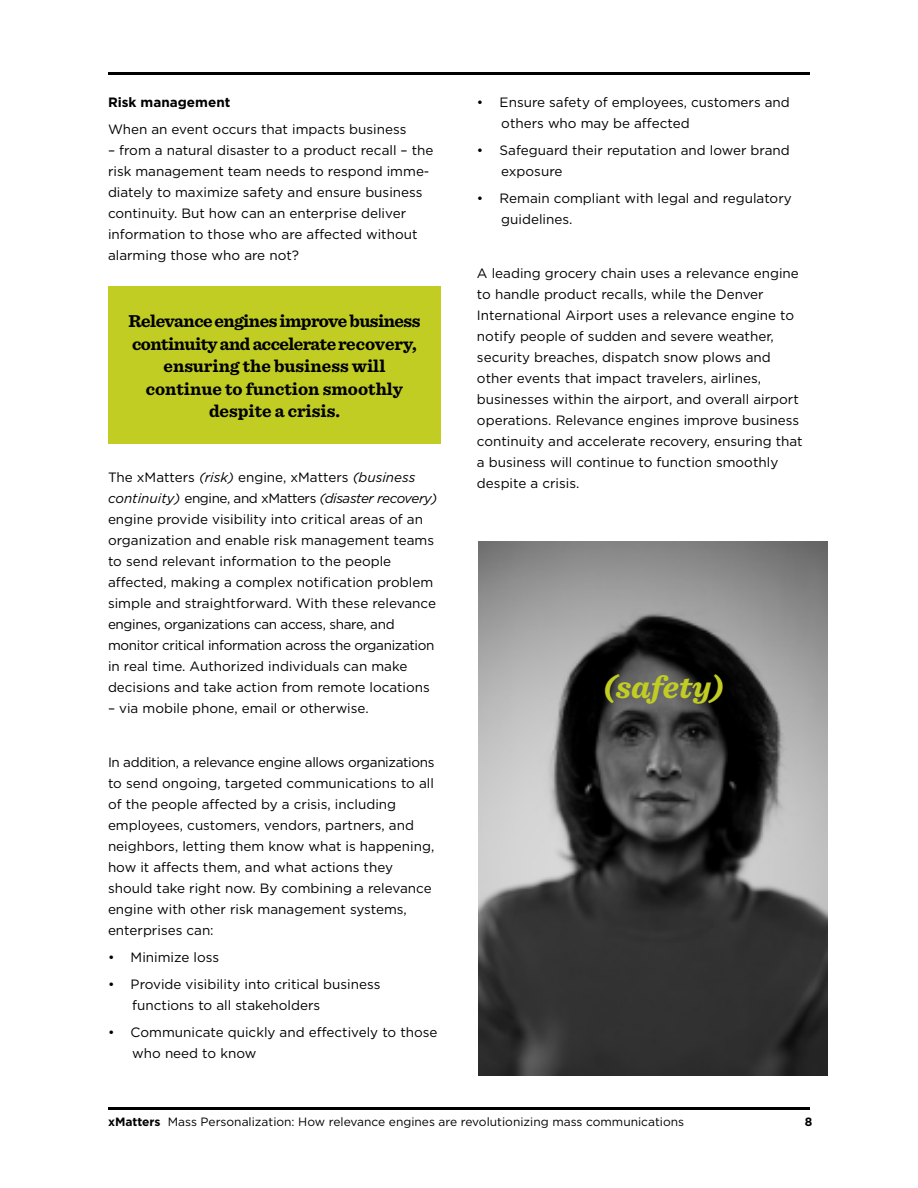
<style>
.page{position:relative;width:918px;height:1188px;background:#fff}
.page>*{position:absolute;margin:0;border:0;box-sizing:border-box;transform-origin:0 0}
.t1{font:italic 700 33px "Sentinel";letter-spacing:-.005em;color:#c1cd23}
.t2{font:700 18px/22.5px "Sentinel";letter-spacing:-.005em;color:#000;text-align:center}
.t3{font:13.5px/21px "Gotham";color:#000}
.t4{font:700 13.5px "Gotham";color:#000}
.t5{font:12px "Gotham";color:#000}
.t6{font:700 12px "Gotham";color:#000}
.s1{font-style:italic}
.s2{font-weight:700}
</style>
<div class="page">
<hr style="left:108px;top:1107px;width:702px;height:3px;background:#000">
<hr style="left:108px;top:72px;width:702px;height:3px;background:#000">
<div style="left:108px;top:286px;width:333px;height:157px;background:#c1cd23"></div>
<img style="left:478px;top:542px;width:350px;height:534px">
<p class="t4" style="left:108px;top:93px;width:124px">Risk management</p>
<p class="t3" style="left:108px;top:118px;width:300px">When an event occurs that impacts business</p>
<p class="t3" style="left:108px;top:139px;width:327px">– from a natural disaster to a product recall – the risk management team needs to respond imme&shy;diately to maximize safety and ensure business continuity. But how can an enterprise deliver information to those who are affected without alarming those who are not?</p>
<h2 class="t2" style="left:129px;top:309px;width:293px">Relevance engines improve business continuity and accelerate recovery, ensuring the business will continue to function smoothly despite a crisis.</h2>
<p class="t3" style="left:108px;top:466px;width:331px">The xMatters <span class="s1">(risk)</span> engine, xMatters <span class="s1">(business continuity)</span> engine, and xMatters <span class="s1">(disaster recovery) </span>engine provide visibility into critical areas of an organization and enable risk management teams to send relevant information to the people affected, making a complex notification problem simple and straightforward. With these relevance engines, organizations can access, share, and monitor critical information across the organization in real time. Authorized individuals can make decisions and take action from remote locations</p>
<p class="t3" style="left:108px;top:697px;width:262px">– via mobile phone, email or otherwise.</p>
<p class="t3" style="left:108px;top:751px;width:328px">In addition, a relevance engine allows organizations to send ongoing, targeted communications to all of the people affected by a crisis, including employees, customers, vendors, partners, and neighbors, letting them know what is happening, how it affects them, and what actions they should take right now. By combining a relevance engine with other risk management systems, enterprises can:</p>
<p class="t3" style="left:108px;top:946px;width:113px">• Minimize loss</p>
<p class="t3" style="left:132px;top:973px;width:250px;text-indent:-24px">• Provide visibility into critical business functions to all stakeholders</p>
<p class="t3" style="left:132px;top:1021px;width:307px;text-indent:-24px">• Communicate quickly and effectively to those who need to know</p>
<p class="t3" style="left:501px;top:91px;width:290px;text-indent:-24px">• Ensure safety of employees, customers and others who may be affected</p>
<p class="t3" style="left:501px;top:139px;width:290px;text-indent:-24px">• Safeguard their reputation and lower brand exposure</p>
<p class="t3" style="left:501px;top:187px;width:292px;text-indent:-24px">• Remain compliant with legal and regulatory guidelines.</p>
<p class="t3" style="left:477px;top:262px;width:327px">A leading grocery chain uses a relevance engine to handle product recalls, while the Denver International Airport uses a relevance engine to notify people of sudden and severe weather, security breaches, dispatch snow plows and other events that impact travelers, airlines, businesses within the airport, and overall airport operations. Relevance engines improve business continuity and accelerate recovery, ensuring that a business will continue to function smoothly despite a crisis.</p>
<h1 class="t1" style="left:603px;top:661px;width:123px">(safety)</h1>
<p class="t5" style="left:108px;top:1114px;width:578px"><span class="s2">xMatters</span> Mass Personalization: How relevance engines are revolutionizing mass communications</p>
<p class="t6" style="left:805px;top:1114px;width:9px">8</p>
</div>
